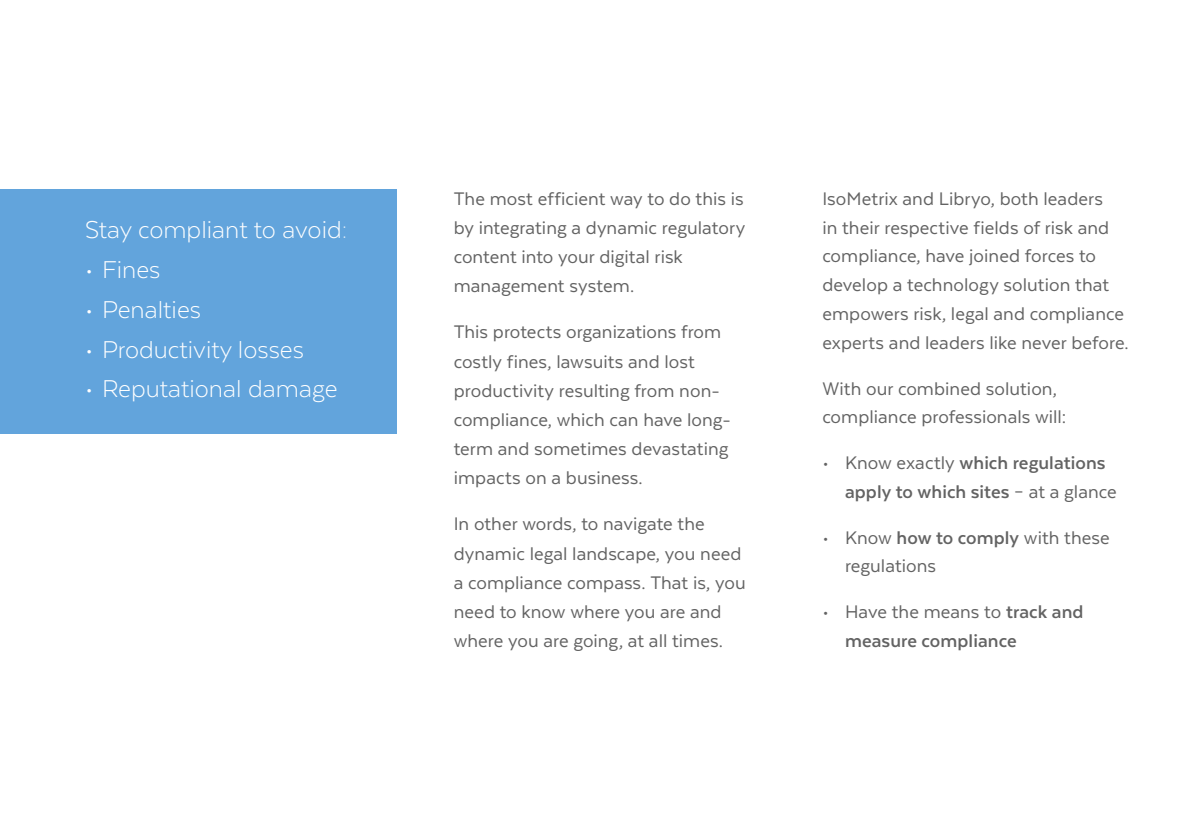
<style>
.page{position:relative;width:1191px;height:840px;background:#fff}
.page>*{position:absolute;margin:0;border:0;box-sizing:border-box;transform-origin:0 0}
.t1{font:300 28px "Texta";color:#fff}
.t2{font:21px/29.2px "Texta";letter-spacing:.005em;color:#636363}
.t3{font:700 21px/28.8px "Texta";letter-spacing:.005em;color:#636363}
.s1{font-weight:400}
.s2{font-weight:700}
</style>
<div class="page">
<div style="left:0;top:189px;width:397px;height:244px;background:#62a4dc"></div>
<h1 class="t1" style="left:85px;top:215px;width:264px">Stay compliant to avoid:</h1>
<h1 class="t1" style="left:85px;top:255px;width:77px">• Fines</h1>
<h1 class="t1" style="left:85px;top:295px;width:117px">• Penalties</h1>
<h1 class="t1" style="left:85px;top:334px;width:220px">• Productivity losses</h1>
<h1 class="t1" style="left:85px;top:374px;width:254px">• Reputational damage</h1>
<p class="t2" style="left:454px;top:183px;width:293px">The most efficient way to do this is by integrating a dynamic regulatory content into your digital risk management system.</p>
<p class="t2" style="left:454px;top:317px;width:278px">This protects organizations from costly fines, lawsuits and lost productivity resulting from non&shy;compliance, which can have long&shy;term and sometimes devastating impacts on a business.</p>
<p class="t2" style="left:454px;top:509px;width:293px">In other words, to navigate the dynamic legal landscape, you need a compliance compass. That is, you need to know where you are and where you are going, at all times.</p>
<p class="t2" style="left:822px;top:184px;width:308px">IsoMetrix and Libryo, both leaders<br>in their respective fields of risk and compliance, have joined forces to develop a technology solution that empowers risk, legal and compliance experts and leaders like never before.</p>
<p class="t2" style="left:822px;top:373px;width:245px">With our combined solution, compliance professionals will:</p>
<p class="t3" style="left:845px;top:448px;width:273px;text-indent:-23px"><span class="s1">• Know exactly</span> which regulations apply to which sites <span class="s1">– at a glance</span></p>
<p class="t2" style="left:845px;top:522px;width:266px;text-indent:-23px">• Know <span class="s2">how to comply</span> with these regulations</p>
<p class="t3" style="left:845px;top:597px;width:240px;text-indent:-23px"><span class="s1">• Have the means to</span> track and measure compliance</p>
</div>
